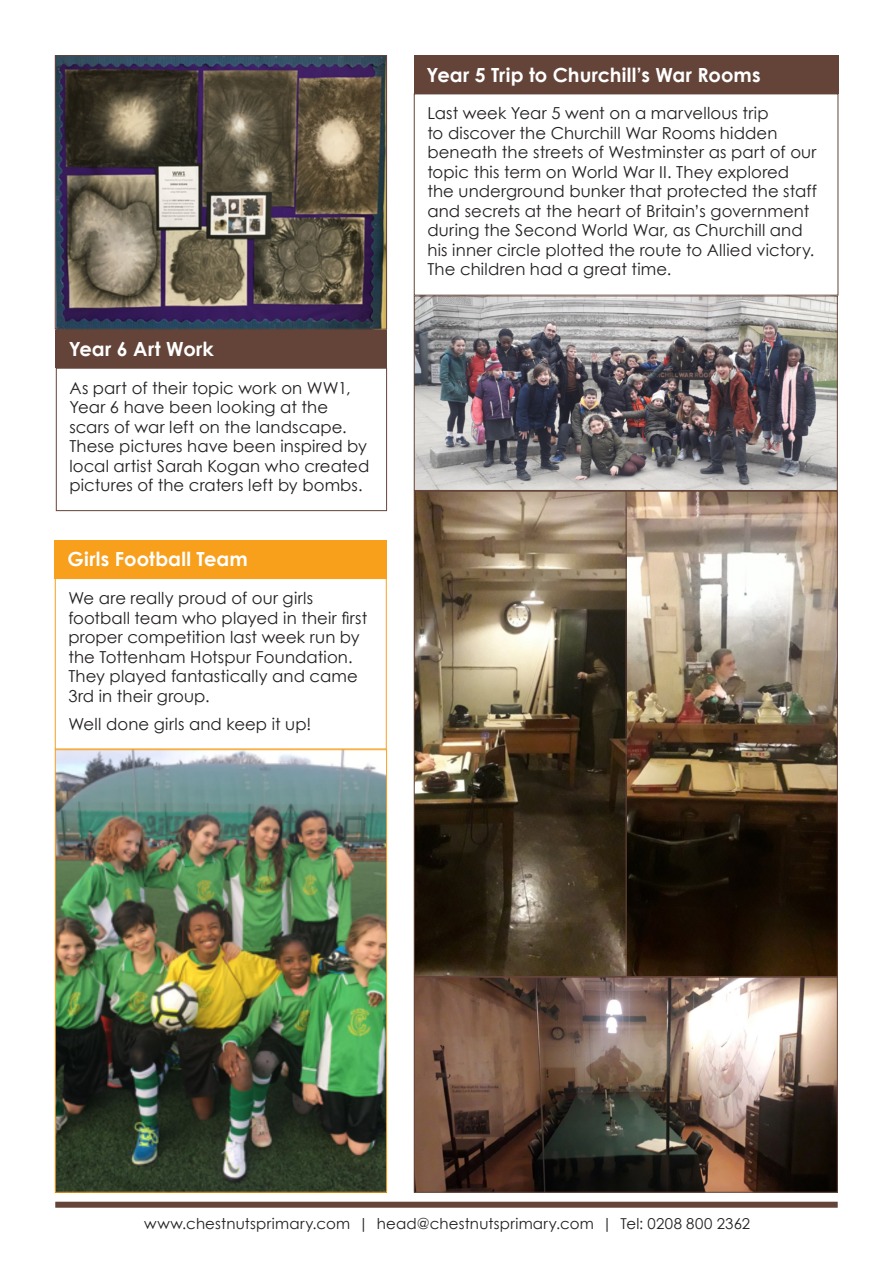
<style>
.page{position:relative;width:893px;height:1263px;background:#fff}
.page>*{position:absolute;margin:0;border:0;box-sizing:border-box;transform-origin:0 0}
.Box_header{font:700 19.5px "Century Gothic";letter-spacing:.005em;color:#fff}
.Body_copy{font:16.5px/19.5px "Century Gothic";letter-spacing:.005em;color:#231f20}
.t1{font:15px "Century Gothic";letter-spacing:.015em;color:#231f20}
</style>
<div class="page">
<div style="left:55px;top:1202px;width:783px;height:6px;background:#644439"></div>
<div style="left:55px;top:540px;width:332px;height:38px;background:#f89f1c"></div>
<div style="left:55px;top:578px;width:332px;height:171px;border:1px solid #f89f1c"></div>
<img style="left:57px;top:751px;width:328px;height:439px">
<div style="left:55px;top:749px;width:332px;height:443px;border:1px solid #f89f1c"></div>
<div style="left:414px;top:55px;width:424px;height:39px;background:#644439"></div>
<img style="left:416px;top:298px;width:420px;height:892px">
<div style="left:414px;top:296px;width:424px;height:195px;border:1px solid #644439"></div>
<div style="left:625px;top:491px;width:213px;height:486px;border:1px solid #644439"></div>
<div style="left:414px;top:491px;width:212px;height:486px;border:1px solid #644439"></div>
<div style="left:414px;top:977px;width:424px;height:215px;border:1px solid #644439"></div>
<div style="left:56px;top:330px;width:331px;height:38px;background:#644439"></div>
<div style="left:56px;top:368px;width:331px;height:143px;border:1px solid #644439"></div>
<img style="left:57px;top:57px;width:328px;height:271px">
<div style="left:55px;top:55px;width:332px;height:275px;border:1px solid #644439"></div>
<p class="Box_header" style="left:69px;top:337px;width:147px">Year 6 Art Work</p>
<p class="Body_copy" style="left:69px;top:378px;width:301px">As part of their topic work on WW1, Year 6 have been looking at the scars of war left on the landscape.<br>These pictures have been inspired by local artist Sarah Kogan who created pictures of the craters left by bombs.</p>
<p class="Box_header" style="left:68px;top:547px;width:182px">Girls Football Team</p>
<p class="Body_copy" style="left:68px;top:588px;width:300px">We are really proud of our girls football team who played in their first proper competition last week run by the Tottenham Hotspur Foundation.<br>They played fantastically and came<br>3rd in their group.</p>
<p class="Body_copy" style="left:68px;top:714px;width:245px">Well done girls and keep it up!</p>
<p class="Box_header" style="left:427px;top:62px;width:335px">Year 5 Trip to Churchill’s War Rooms</p>
<p class="Body_copy" style="left:427px;top:103px;width:391px">Last week Year 5 went on a marvellous trip<br>to discover the Churchill War Rooms hidden beneath the streets of Westminster as part of our topic this term on World War II. They explored the underground bunker that protected the staff and secrets at the heart of Britain’s government during the Second World War, as Churchill and his inner circle plotted the route to Allied victory.<br>The children had a great time.</p>
<p class="t1" style="left:144px;top:1214px;width:608px">www.chestnutsprimary.com | head@chestnutsprimary.com | Tel: 0208 800 2362</p>
</div>
